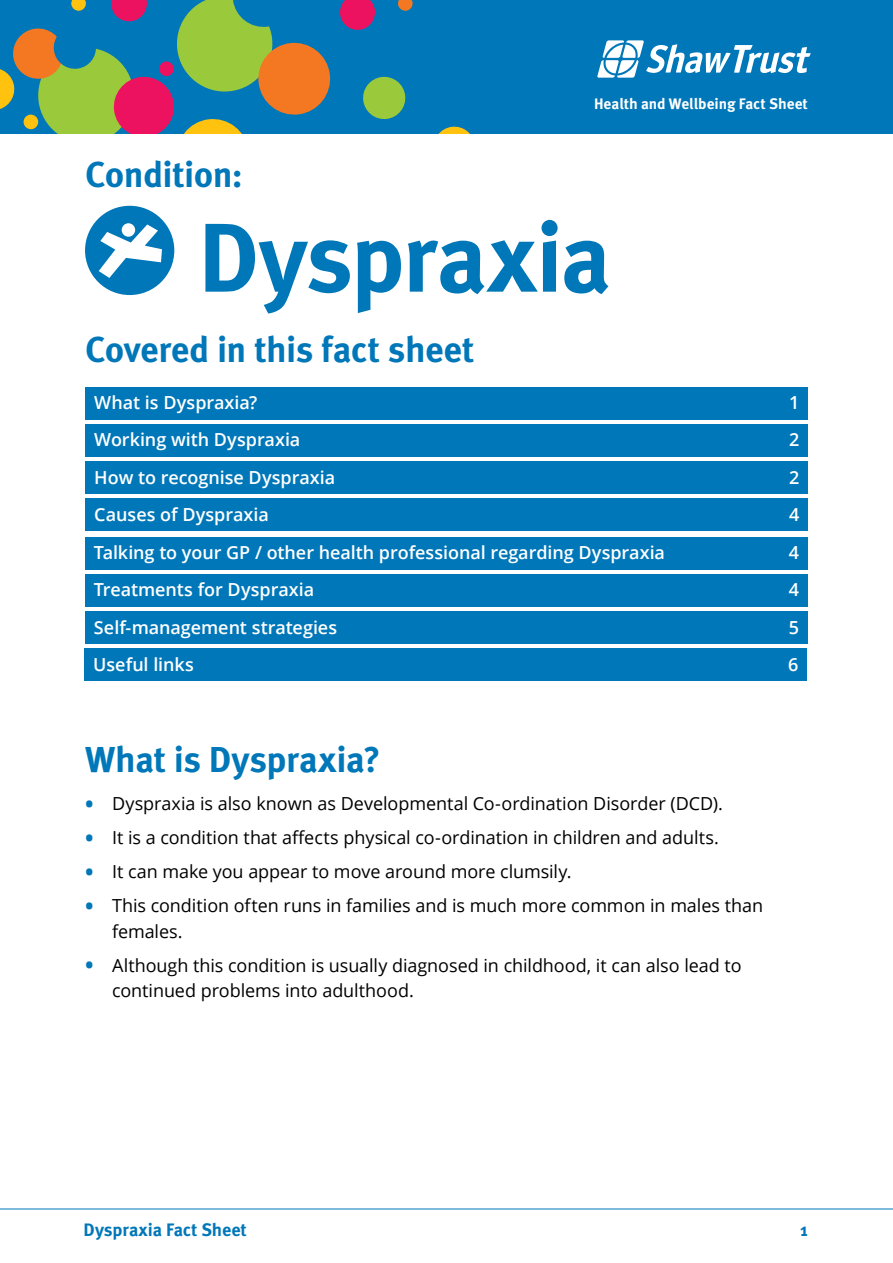
<style>
.page{position:relative;width:893px;height:1263px;background:#fff}
.page>*{position:absolute;margin:0;border:0;box-sizing:border-box;transform-origin:0 0}
.t1{font:700 97.5px "Meta OT";letter-spacing:-.02em;color:#0077b8}
.t2{font:700 36px "Meta OT";letter-spacing:-.015em;color:#0077b8}
.t3{font:18px/25.5px "Open Sans";letter-spacing:-.005em;color:#000}
.t4{font:600 18px "Open Sans";color:#fff}
.t5{font:700 18px "Meta OT";letter-spacing:-.01em;color:#0077b8}
.t6{font:700 15.15px "Meta OT";letter-spacing:-.005em;color:#fff}
.s1{font-weight:700;font-size:22.5px;color:#0077b8}
</style>
<div class="page">
<hr style="left:0;top:1208px;width:893px;height:1px;background:#0077b8">
<div style="left:85px;top:206px;width:89px;height:89px;background:#0077b8;border-radius:50%"></div>
<svg style="left:99px;top:224px;width:63px;height:54px"></svg>
<div style="left:122px;top:223px;width:13px;height:14px;background:#fff;border-radius:50%"></div>
<div style="left:86px;top:387px;width:722px;height:33px;background:#0077b8"></div>
<div style="left:86px;top:424px;width:722px;height:33px;background:#0077b8"></div>
<div style="left:86px;top:461px;width:722px;height:33px;background:#0077b8"></div>
<div style="left:86px;top:499px;width:722px;height:32px;background:#0077b8"></div>
<div style="left:85px;top:537px;width:722px;height:32px;background:#0077b8"></div>
<div style="left:85px;top:574px;width:722px;height:33px;background:#0077b8"></div>
<div style="left:85px;top:611px;width:722px;height:33px;background:#0077b8"></div>
<div style="left:0;top:0;width:893px;height:134px;background:#0077b8"></div>
<svg style="left:363px;top:76px;width:43px;height:43px"></svg>
<svg style="left:438px;top:126px;width:32px;height:8px"></svg>
<svg style="left:0;top:0;width:331px;height:134px"></svg>
<svg style="left:340px;top:0;width:35px;height:30px"></svg>
<svg style="left:398px;top:0;width:15px;height:11px"></svg>
<svg style="left:597px;top:40px;width:214px;height:38px"></svg>
<div style="left:85px;top:648px;width:722px;height:33px;background:#0077b8"></div>
<h2 class="t2" style="left:85px;top:151px;width:159px">Condition:</h2>
<p class="t6" style="left:594px;top:94px;width:215px">Health and Wellbeing Fact Sheet</p>
<h1 class="t1" style="left:198px;top:196px;width:415px">Dyspraxia</h1>
<h2 class="t2" style="left:85px;top:326px;width:391px">Covered in this fact sheet</h2>
<p class="t4" style="left:94px;top:390px;width:165px">What is Dyspraxia?</p>
<p class="t4" style="left:789px;top:390px;width:12px">1</p>
<p class="t4" style="left:94px;top:428px;width:208px">Working with Dyspraxia</p>
<p class="t4" style="left:789px;top:428px;width:12px">2</p>
<p class="t4" style="left:94px;top:465px;width:242px">How to recognise Dyspraxia</p>
<p class="t4" style="left:789px;top:465px;width:12px">2</p>
<p class="t4" style="left:94px;top:502px;width:176px">Causes of Dyspraxia</p>
<p class="t4" style="left:789px;top:502px;width:12px">4</p>
<p class="t4" style="left:94px;top:540px;width:572px">Talking to your GP / other health professional regarding Dyspraxia</p>
<p class="t4" style="left:789px;top:540px;width:12px">4</p>
<p class="t4" style="left:94px;top:577px;width:222px">Treatments for Dyspraxia</p>
<p class="t4" style="left:789px;top:577px;width:12px">4</p>
<p class="t4" style="left:94px;top:615px;width:245px">Self-management strategies</p>
<p class="t4" style="left:789px;top:615px;width:12px">5</p>
<p class="t4" style="left:93px;top:652px;width:102px">Useful links</p>
<p class="t4" style="left:788px;top:652px;width:12px">6</p>
<h2 class="t2" style="left:85px;top:737px;width:297px">What is Dyspraxia?</h2>
<p class="t3" style="left:85px;top:791px;width:639px"><span class="s1">•</span> Dyspraxia is also known as Developmental Co-ordination Disorder (DCD).</p>
<p class="t3" style="left:85px;top:825px;width:635px"><span class="s1">•</span> It is a condition that affects physical co-ordination in children and adults.</p>
<p class="t3" style="left:85px;top:859px;width:488px"><span class="s1">•</span> It can make you appear to move around more clumsily.</p>
<p class="t3" style="left:112px;top:893px;width:652px;text-indent:-27px"><span class="s1">•</span> This condition often runs in families and is much more common in males than females.</p>
<p class="t3" style="left:112px;top:952px;width:631px;text-indent:-27px"><span class="s1">•</span> Although this condition is usually diagnosed in childhood, it can also lead to continued problems into adulthood.</p>
<p class="t5" style="left:84px;top:1218px;width:165px">Dyspraxia Fact Sheet</p>
<p class="t5" style="left:800px;top:1218px;width:9px">1</p>
</div>
